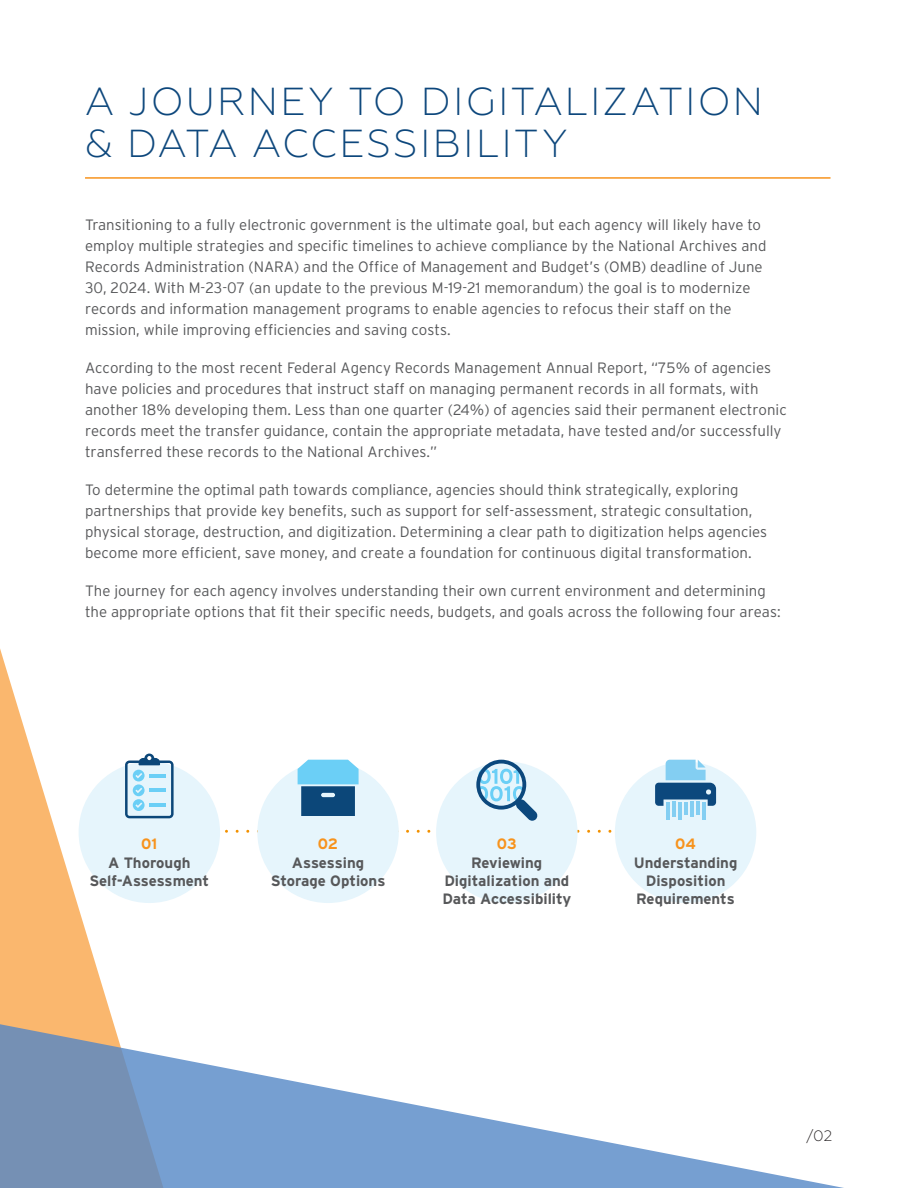
<style>
.page{position:relative;width:918px;height:1188px;background:#fff}
.page>*{position:absolute;margin:0;border:0;box-sizing:border-box;transform-origin:0 0}
.HEADLINE{font:300 39px/42px "Geometria";letter-spacing:.055em;color:#0d477c}
.Body_Copy{font:300 15px/21px "Interstate";color:#57585a}
.Body_Copy-2{font:700 15px/18px "Interstate";color:#57585a;text-align:center}
.Paragraph_Style_1{font:700 15px "Interstate";letter-spacing:-.005em;color:#f7931d}
.t1{font:300 15px "Geometria";color:#231f20}
</style>
<div class="page">
<hr style="left:85px;top:177px;width:746px;height:2px;background:#f7931d">
<svg style="left:225px;top:830px;width:387px;height:3px"></svg>
<div style="left:257px;top:762px;width:142px;height:141px;background:#e6f5fc;border-radius:50%"></div>
<svg style="left:298px;top:760px;width:61px;height:56px;background:#5297be"></svg>
<div style="left:79px;top:762px;width:141px;height:141px;background:#e6f5fc;border-radius:50%"></div>
<svg style="left:167px;top:760px;width:7px;height:58px"></svg>
<div style="left:436px;top:762px;width:142px;height:141px;background:#e6f5fc;border-radius:50%"></div>
<svg style="left:476px;top:760px;width:61px;height:61px"></svg>
<div style="left:615px;top:762px;width:141px;height:141px;background:#e6f5fc;border-radius:50%"></div>
<hr style="left:678px;top:802px;width:3px;height:17px;background:#83cef2">
<svg style="left:655px;top:760px;width:61px;height:55px"></svg>
<hr style="left:672px;top:802px;width:3px;height:15px;background:#83cef2">
<hr style="left:690px;top:802px;width:4px;height:15px;background:#83cef2">
<hr style="left:666px;top:802px;width:3px;height:17px;background:#83cef2">
<hr style="left:702px;top:802px;width:4px;height:17px;background:#83cef2">
<hr style="left:696px;top:802px;width:4px;height:13px;background:#83cef2">
<svg style="left:0;top:649px;width:167px;height:375px"></svg>
<svg style="left:0;top:1024px;width:844px;height:164px"></svg>
<p class="HEADLINE" style="left:85px;top:80px;width:680px">A JOURNEY TO DIGITALIZATION &amp; DATA ACCESSIBILITY</p>
<p class="Body_Copy" style="left:85px;top:214px;width:683px">Transitioning to a fully electronic government is the ultimate goal, but each agency will likely have to employ multiple strategies and specific timelines to achieve compliance by the National Archives and Records Administration (NARA) and the Office of Management and Budget’s (OMB) deadline of June 30, 2024. With M-23-07 (an update to the previous M-19-21 memorandum) the goal is to modernize records and information management programs to enable agencies to refocus their staff on the mission, while improving efficiencies and saving costs.</p>
<p class="Body_Copy" style="left:85px;top:357px;width:703px">According to the most recent Federal Agency Records Management Annual Report, “75% of agencies have policies and procedures that instruct staff on managing permanent records in all formats, with another 18% developing them. Less than one quarter (24%) of agencies said their permanent electronic records meet the transfer guidance, contain the appropriate metadata, have tested and/or successfully transferred these records to the National Archives.”</p>
<p class="Body_Copy" style="left:85px;top:479px;width:684px">To determine the optimal path towards compliance, agencies should think strategically, exploring partnerships that provide key benefits, such as support for self-assessment, strategic consultation, physical storage, destruction, and digitization. Determining a clear path to digitization helps agencies become more efficient, save money, and create a foundation for continuous digital transformation.</p>
<p class="Body_Copy" style="left:85px;top:580px;width:697px">The journey for each agency involves understanding their own current environment and determining the appropriate options that fit their specific needs, budgets, and goals across the following four areas:</p>
<p class="Paragraph_Style_1" style="left:141px;top:836px;width:18px">01</p>
<p class="Body_Copy-2" style="left:89px;top:854px;width:121px">A Thorough<br>Self-Assessment</p>
<p class="Paragraph_Style_1" style="left:318px;top:836px;width:22px">02</p>
<p class="Body_Copy-2" style="left:271px;top:854px;width:116px">Assessing<br>Storage Options</p>
<p class="Paragraph_Style_1" style="left:675px;top:836px;width:22px">04</p>
<p class="Paragraph_Style_1" style="left:497px;top:836px;width:21px">03</p>
<p class="Body_Copy-2" style="left:442px;top:854px;width:130px">Reviewing<br>Digitalization and<br>Data Accessibility</p>
<p class="Body_Copy-2" style="left:634px;top:854px;width:105px">Understanding<br>Disposition<br>Requirements</p>
<p class="t1" style="left:806px;top:1127px;width:28px">/02</p>
</div>
